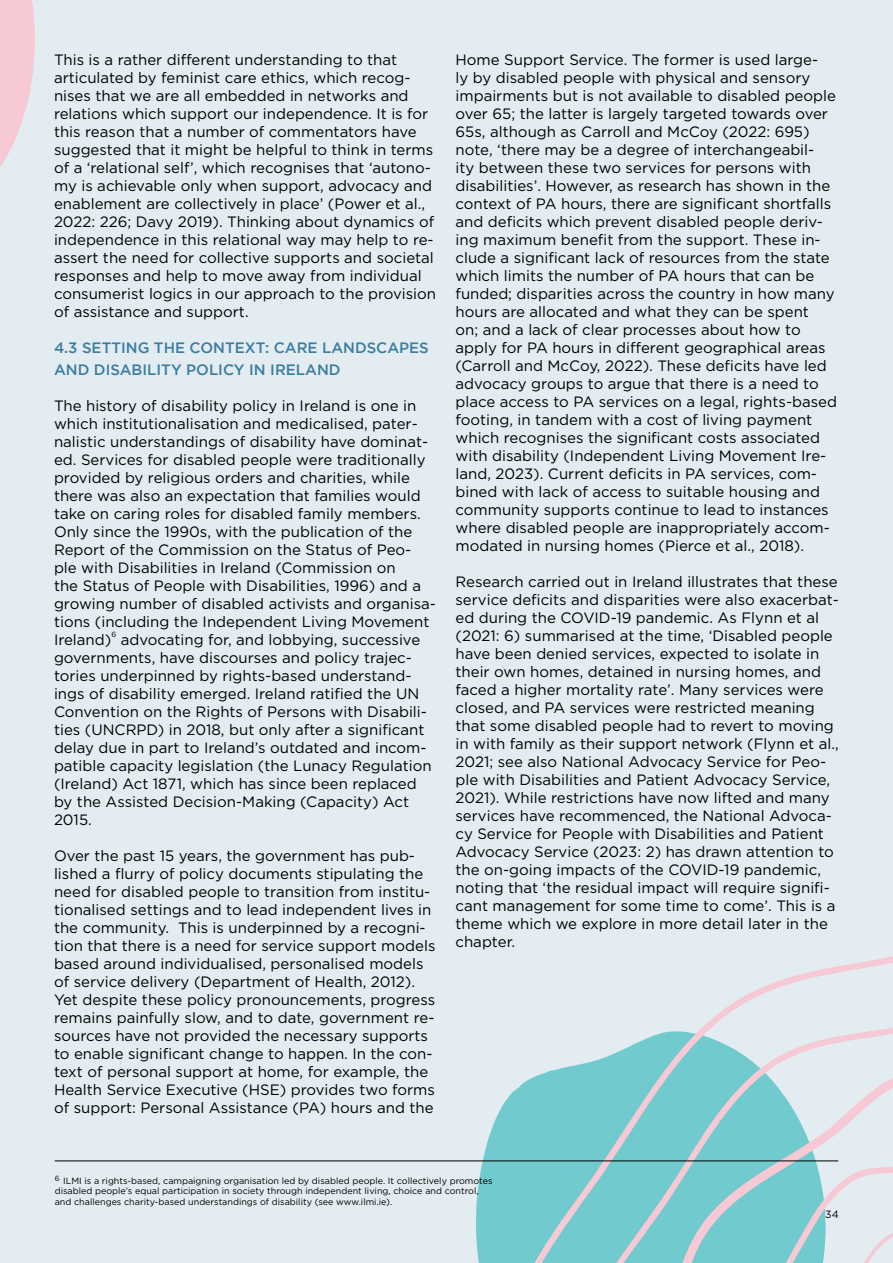
<style>
.page{position:relative;width:893px;height:1263px;background:#fff}
.page>*{position:absolute;margin:0;border:0;box-sizing:border-box;transform-origin:0 0}
.t1{font:15px/18px "Gotham";color:#000}
.t2{font:500 15px/21.6px "Gotham";color:#3b7ca2}
.t3{font:10.5px "Gotham";color:#000}
.t4{font:9px/10.8px "Gotham";color:#000}
.t5{font:7.5px "Gotham";color:#000}
</style>
<div class="page">
<div style="left:1px;top:0;width:892px;height:1263px;background:#e3ecf0"></div>
<svg style="left:0;top:0;width:35px;height:223px"></svg>
<svg style="left:476px;top:1094px;width:35px;height:169px;fill:#71cbce"></svg>
<svg style="left:511px;top:956px;width:382px;height:307px"></svg>
<svg style="left:585px;top:1015px;width:308px;height:248px;fill:#71cbce"></svg>
<svg style="left:670px;top:1070px;width:223px;height:193px"></svg>
<hr style="left:55px;top:1160px;width:783px;height:1px;background:#000">
<p class="t1" style="left:54px;top:50px;width:384px">This is a rather different understanding to that articulated by feminist care ethics, which recog&shy;nises that we are all embedded in networks and relations which support our independence. It is for this reason that a number of commentators have suggested that it might be helpful to think in terms of a ‘relational self’, which recognises that ‘autono&shy;my is achievable only when support, advocacy and enablement are collectively in place’ (Power et al., 2022: 226; Davy 2019). Thinking about dynamics of independence in this relational way may help to re&shy;assert the need for collective supports and societal responses and help to move away from individual consumerist logics in our approach to the provision of assistance and support.</p>
<p class="t2" style="left:54px;top:337px;width:376px">4.3 SETTING THE CONTEXT: CARE LANDSCAPES<br>AND DISABILITY POLICY IN IRELAND</p>
<p class="t1" style="left:54px;top:396px;width:384px">The history of disability policy in Ireland is one in which institutionalisation and medicalised, pater&shy;nalistic understandings of disability have dominat&shy;ed. Services for disabled people were traditionally provided by religious orders and charities, while there was also an expectation that families would take on caring roles for disabled family members.<br>Only since the 1990s, with the publication of the Report of the Commission on the Status of Peo&shy;ple with Disabilities in Ireland (Commission on<br>the Status of People with Disabilities, 1996) and a growing number of disabled activists and organisa&shy;tions (including the Independent Living Movement Ireland)</p>
<p class="t5" style="left:111px;top:630px;width:6px">6</p>
<p class="t1" style="left:54px;top:630px;width:379px;text-indent:67px">advocating for, and lobbying, successive governments, have discourses and policy trajec&shy;tories underpinned by rights-based understand&shy;ings of disability emerged. Ireland ratified the UN Convention on the Rights of Persons with Disabili&shy;ties (UNCRPD) in 2018, but only after a significant delay due in part to Ireland’s outdated and incom&shy;patible capacity legislation (the Lunacy Regulation (Ireland) Act 1871, which has since been replaced by the Assisted Decision-Making (Capacity) Act 2015.</p>
<p class="t1" style="left:54px;top:846px;width:383px">Over the past 15 years, the government has pub&shy;lished a flurry of policy documents stipulating the need for disabled people to transition from institu&shy;tionalised settings and to lead independent lives in the community. This is underpinned by a recogni&shy;tion that there is a need for service support models based around individualised, personalised models of service delivery (Department of Health, 2012).<br>Yet despite these policy pronouncements, progress remains painfully slow, and to date, government re&shy;sources have not provided the necessary supports to enable significant change to happen. In the con&shy;text of personal support at home, for example, the Health Service Executive (HSE) provides two forms of support: Personal Assistance (PA) hours and the</p>
<p class="t1" style="left:455px;top:50px;width:383px">Home Support Service. The former is used large-<br>ly by disabled people with physical and sensory impairments but is not available to disabled people over 65; the latter is largely targeted towards over 65s, although as Carroll and McCoy (2022: 695) note, ‘there may be a degree of interchangeabil-<br>ity between these two services for persons with disabilities’. However, as research has shown in the context of PA hours, there are significant shortfalls and deficits which prevent disabled people deriv&shy;ing maximum benefit from the support. These in&shy;clude a significant lack of resources from the state which limits the number of PA hours that can be funded; disparities across the country in how many hours are allocated and what they can be spent<br>on; and a lack of clear processes about how to apply for PA hours in different geographical areas (Carroll and McCoy, 2022). These deficits have led advocacy groups to argue that there is a need to place access to PA services on a legal, rights-based footing, in tandem with a cost of living payment which recognises the significant costs associated with disability (Independent Living Movement Ire&shy;land, 2023). Current deficits in PA services, com&shy;bined with lack of access to suitable housing and community supports continue to lead to instances where disabled people are inappropriately accom&shy;modated in nursing homes (Pierce et al., 2018).</p>
<p class="t1" style="left:455px;top:572px;width:385px">Research carried out in Ireland illustrates that these service deficits and disparities were also exacerbat&shy;ed during the COVID-19 pandemic. As Flynn et al (2021: 6) summarised at the time, ‘Disabled people have been denied services, expected to isolate in their own homes, detained in nursing homes, and faced a higher mortality rate’. Many services were closed, and PA services were restricted meaning that some disabled people had to revert to moving in with family as their support network (Flynn et al., 2021; see also National Advocacy Service for Peo&shy;ple with Disabilities and Patient Advocacy Service, 2021). While restrictions have now lifted and many services have recommenced, the National Advoca&shy;cy Service for People with Disabilities and Patient Advocacy Service (2023: 2) has drawn attention to the on-going impacts of the COVID-19 pandemic, noting that ‘the residual impact will require signifi&shy;cant management for some time to come’. This is a theme which we explore in more detail later in the chapter.</p>
<p class="t4" style="left:55px;top:1175px;width:439px"><sup>6</sup> ILMI is a rights-based, campaigning organisation led by disabled people. It collectively promotes disabled people’s equal participation in society through independent living, choice and control, and challenges charity-based understandings of disability (see www.ilmi.ie).</p>
<p class="t3" style="left:825px;top:1207px;width:15px">34</p>
</div>
